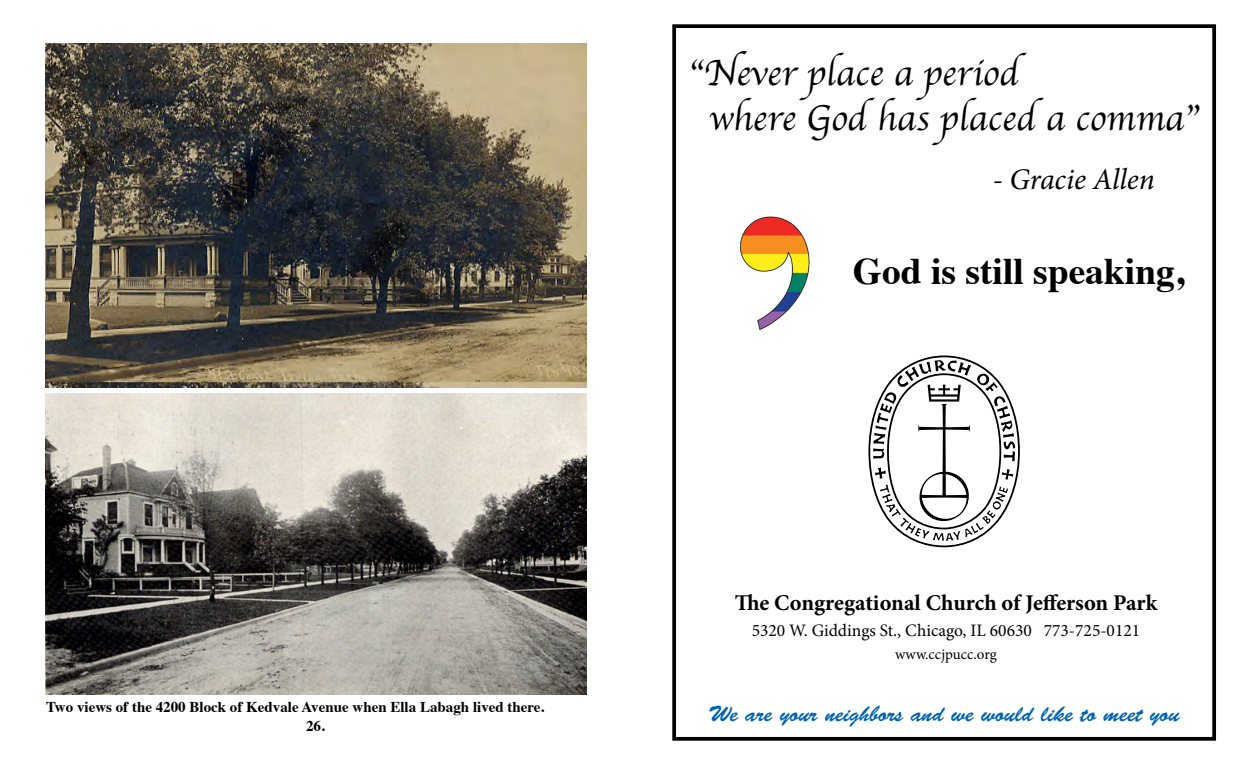
<style>
.page{position:relative;width:1260px;height:765px;background:#fff}
.page>*{position:absolute;margin:0;border:0;box-sizing:border-box;transform-origin:0 0}
.t1{font:37.5px/45px "Apple Chancery";color:#000}
.t2{font:700 37.5px "Times";color:#000}
.t3{font:italic 30px "Minion Pro";letter-spacing:-.005em;color:#000}
.t4{font:22.5px "Brush Script Std";color:#0063b0}
.t5{font:700 22.5px "Minion Pro";letter-spacing:-.005em;color:#000}
.t6{font:17.5px "Minion Pro";color:#000}
.t7{font:700 15px "Times";color:#000}
.t8{font:15px "Minion Pro";color:#000}
</style>
<div class="page">
<div style="left:672px;top:24px;width:544px;height:717px;border:4px solid #000"></div>
<img style="left:740px;top:216px;width:70px;height:114px">
<svg style="left:868px;top:356px;width:152px;height:191px"></svg>
<img style="left:46px;top:44px;width:540px;height:344px">
<img style="left:45px;top:394px;width:541px;height:300px">
<p class="t7" style="left:46px;top:693px;width:500px">Two views of the 4200 Block of Kedvale Avenue when Ella Labagh lived there.</p>
<p class="t7" style="left:306px;top:712px;width:20px">26.</p>
<h1 class="t1" style="left:709px;top:50px;width:491px;text-indent:-21px">“Never place a period<br>where God has placed a comma”</h1>
<h2 class="t3" style="left:993px;top:159px;width:164px">- Gracie Allen</h2>
<h1 class="t2" style="left:853px;top:235px;width:333px">God is still speaking,</h1>
<h3 class="t5" style="left:735px;top:587px;width:424px">The Congregational Church of Jefferson Park</h3>
<p class="t6" style="left:752px;top:619px;width:390px">5320 W. Giddings St., Chicago, IL 60630 773-725-0121</p>
<p class="t8" style="left:895px;top:644px;width:103px">www.ccjpucc.org</p>
<h3 class="t4" style="left:709px;top:702px;width:473px">We are your neighbors and we would like to meet you</h3>
</div>
